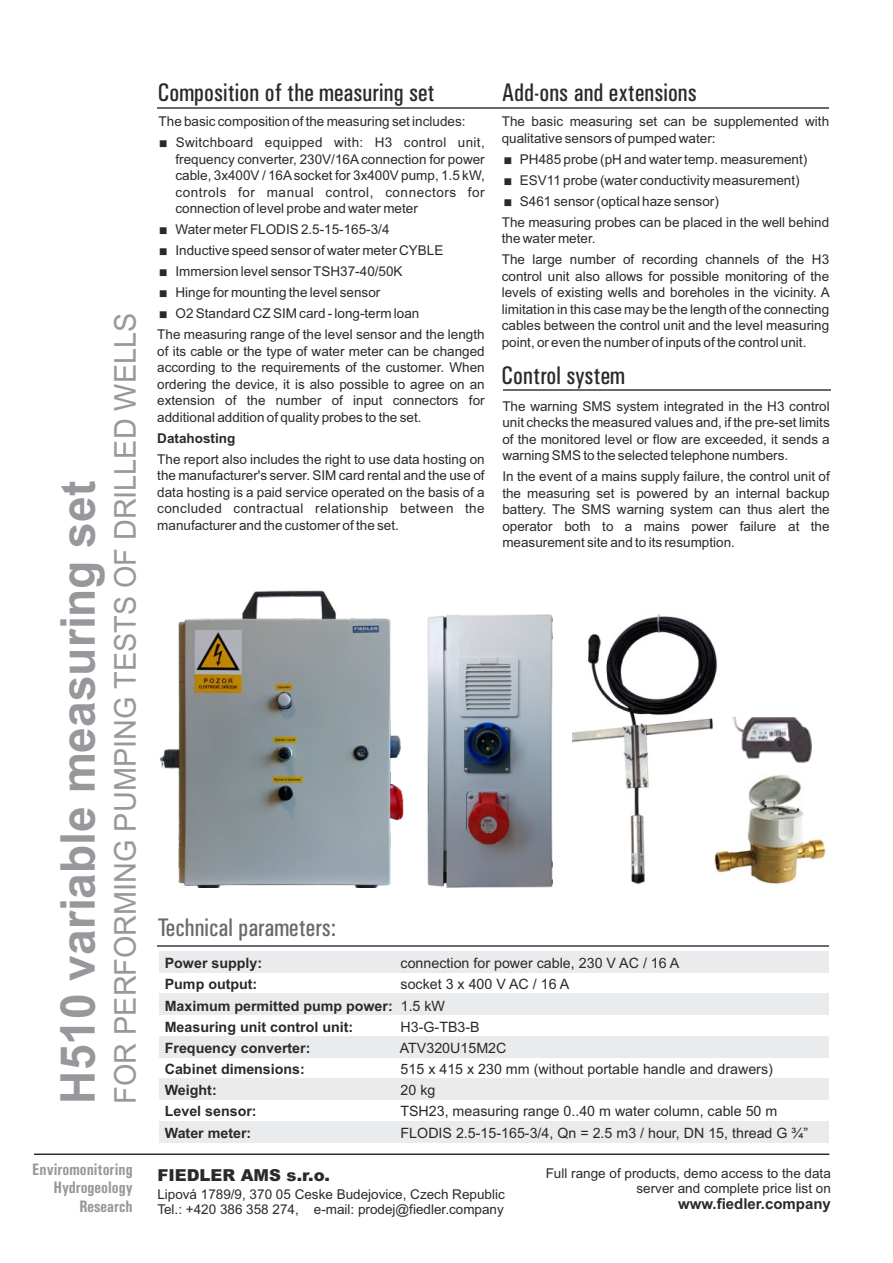
<style>
.page{position:relative;width:893px;height:1263px;background:#fff}
.page>*{position:absolute;margin:0;border:0;box-sizing:border-box;transform-origin:0 0}
.t1{font:700 48px "Arial";color:#96989c;scale:.96 1}
.t2{font:30px "Arial";color:#96989c;scale:.96 1}
.t3{font:25.5px "Univers Condensed";color:#2b2a29;scale:.96 1}
.t4{font:25.5px "Univers Condensed";color:#676a6e;scale:.96 1}
.t5{font:700 16.65px/18.1px "Univers Condensed";color:#96989c;text-align:right;scale:.94 1}
.t6{font:900 16.5px "Arial";color:#2b2a29}
.t7{font:700 15px "Arial";color:#2b2a29}
.t8{font:14.25px "Arial";color:#2b2a29}
.t9{font:700 14.25px/21.1px "Arial";color:#2b2a29}
.t10{font:13.5px/16.5px "Arial";color:#2b2a29;text-align:justify}
.t11{font:700 13.5px "Arial";color:#2b2a29}
.s1{font-weight:400}
</style>
<div class="page">
<hr style="left:157px;top:107px;width:672px;height:2px;background:#676a6e">
<hr style="left:157px;top:945px;width:672px;height:1px;background:#676a6e">
<hr style="left:34px;top:1154px;width:795px;height:1px;background:#2b2a29">
<div style="left:159px;top:951px;width:670px;height:21px;background:#eaebed"></div>
<div style="left:159px;top:993px;width:670px;height:22px;background:#eaebed"></div>
<div style="left:159px;top:1036px;width:670px;height:21px;background:#eaebed"></div>
<div style="left:159px;top:1121px;width:670px;height:21px;background:#eaebed"></div>
<div style="left:159px;top:1079px;width:670px;height:21px;background:#eaebed"></div>
<img style="left:159px;top:590px;width:244px;height:298px">
<img style="left:427px;top:614px;width:126px;height:274px">
<img style="left:573px;top:614px;width:145px;height:270px">
<img style="left:714px;top:772px;width:112px;height:112px">
<img style="left:732px;top:717px;width:80px;height:46px">
<hr style="left:503px;top:389px;width:327px;height:2px;background:#676a6e">
<h1 class="t1" style="left:60px;top:1103px;width:650px;rotate:-90deg">H510 variable measuring set</h1>
<h2 class="t2" style="left:114px;top:1103px;width:825px;rotate:-90deg">FOR PERFORMING PUMPING TESTS OF DRILLED WELLS</h2>
<h3 class="t3" style="left:157px;top:83px;width:291px">Composition of the measuring set</h3>
<h3 class="t3" style="left:502px;top:83px;width:205px">Add-ons and extensions</h3>
<p class="t10" style="left:502px;top:114px;width:329px">The basic measuring set can be supplemented with qualitative sensors of pumped water:</p>
<p class="t10" style="left:503px;top:152px;width:306px">○ PH485 probe (pH and water temp. measurement)</p>
<p class="t10" style="left:503px;top:173px;width:298px">○ ESV11 probe (water conductivity measurement)</p>
<p class="t10" style="left:502px;top:192px;width:329px;line-height:21px">○ S461 sensor (optical haze sensor)<br>The measuring probes can be placed in the well behind</p>
<p class="t10" style="left:502px;top:229px;width:329px;line-height:21px">the water meter.<br>The large number of recording channels of the H3</p>
<p class="t10" style="left:502px;top:269px;width:330px">control unit also allows for possible monitoring of the levels of existing wells and boreholes in the vicinity. A limitation in this case may be the length of the connecting cables between the control unit and the level measuring point, or even the number of inputs of the control unit.</p>
<p class="t10" style="left:159px;top:114px;width:308px">The basic composition of the measuring set includes:</p>
<p class="t10" style="left:175px;top:135px;width:311px;text-indent:-17px">○ Switchboard equipped with: H3 control unit, frequency converter, 230V/16A connection for power cable, 3x400V / 16Asocket for 3x400V pump, 1.5 kW, controls for manual control, connectors for connection of level probe and water meter</p>
<p class="t10" style="left:159px;top:222px;width:232px">○ Water meter FLODIS 2.5-15-165-3/4</p>
<p class="t10" style="left:159px;top:243px;width:286px">○ Inductive speed sensor of water meter CYBLE</p>
<p class="t10" style="left:159px;top:264px;width:246px">○ Immersion level sensor TSH37-40/50K</p>
<p class="t10" style="left:159px;top:285px;width:223px">○ Hinge for mounting the level sensor</p>
<p class="t10" style="left:157px;top:304px;width:329px;line-height:21px">○ O2 Standard CZ SIM card - long-term loan<br>The measuring range of the level sensor and the length</p>
<p class="t10" style="left:157px;top:344px;width:329px">of its cable or the type of water meter can be changed according to the requirements of the customer. When ordering the device, it is also possible to agree on an extension of the number of input connectors for additional addition of quality probes to the set.</p>
<p class="t11" style="left:157px;top:433px;width:80px">Datahosting</p>
<p class="t10" style="left:157px;top:452px;width:329px">The report also includes the right to use data hosting on the manufacturer's server. SIM card rental and the use of data hosting is a paid service operated on the basis of a concluded contractual relationship between the manufacturer and the customer of the set.</p>
<h3 class="t3" style="left:501px;top:367px;width:131px">Control system</h3>
<p class="t10" style="left:502px;top:399px;width:329px">The warning SMS system integrated in the H3 control unit checks the measured values and, if the pre-set limits of the monitored level or flow are exceeded, it sends a warning SMS to the selected telephone numbers.</p>
<p class="t10" style="left:502px;top:469px;width:329px">In the event of a mains supply failure, the control unit of the measuring set is powered by an internal backup battery. The SMS warning system can thus alert the operator both to a mains power failure at the measurement site and to its resumption.</p>
<h3 class="t4" style="left:157px;top:918px;width:188px">Technical parameters:</h3>
<p class="t9" style="left:165px;top:954px;width:99px">Power supply:</p>
<p class="t8" style="left:401px;top:958px;width:280px">connection for power cable, 230 V AC / 16 A</p>
<p class="t9" style="left:165px;top:975px;width:94px">Pump output:</p>
<p class="t9" style="left:165px;top:975px;width:406px;text-indent:236px"><span class="s1">socket 3 x 400 V AC / 16 A<br></span>Maximum permitted pump power: <span class="s1">1.5 kW<br></span>Measuring unit control unit:</p>
<p class="t8" style="left:401px;top:1021px;width:81px">H3-G-TB3-B</p>
<p class="t9" style="left:165px;top:1038px;width:147px">Frequency converter:</p>
<p class="t8" style="left:400px;top:1042px;width:108px">ATV320U15M2C</p>
<p class="t9" style="left:165px;top:1060px;width:142px">Cabinet dimensions:</p>
<p class="t8" style="left:401px;top:1064px;width:374px">515 x 415 x 230 mm (without portable handle and drawers)</p>
<p class="t9" style="left:165px;top:1081px;width:53px">Weight:</p>
<p class="t8" style="left:401px;top:1085px;width:36px">20 kg</p>
<p class="t9" style="left:165px;top:1102px;width:93px">Level sensor:</p>
<p class="t8" style="left:400px;top:1106px;width:378px">TSH23, measuring range 0..40 m water column, cable 50 m</p>
<p class="t9" style="left:165px;top:1123px;width:88px">Water meter:</p>
<p class="t8" style="left:401px;top:1127px;width:409px">FLODIS 2.5-15-165-3/4, Qn = 2.5 m3 / hour, DN 15, thread G ¾”</p>
<p class="t5" style="left:32px;top:1162px;width:108px">Enviromonitoring<br>Hydrogeology<br>Research</p>
<p class="t10" style="left:546px;top:1166px;width:287px;line-height:15.1px;text-align:right">Full range of products, demo access to the data server and complete price list on</p>
<p class="t6" style="left:157px;top:1169px;width:174px">FIEDLER AMS s.r.o.</p>
<p class="t10" style="left:157px;top:1187px;width:349px;line-height:15.1px">Lipová 1789/9, 370 05 Ceske Budejovice, Czech Republic<br>Tel.: +420 386 358 274, e-mail: prodej@fiedler.company</p>
<p class="t7" style="left:678px;top:1198px;width:154px">www.fiedler.company</p>
</div>
